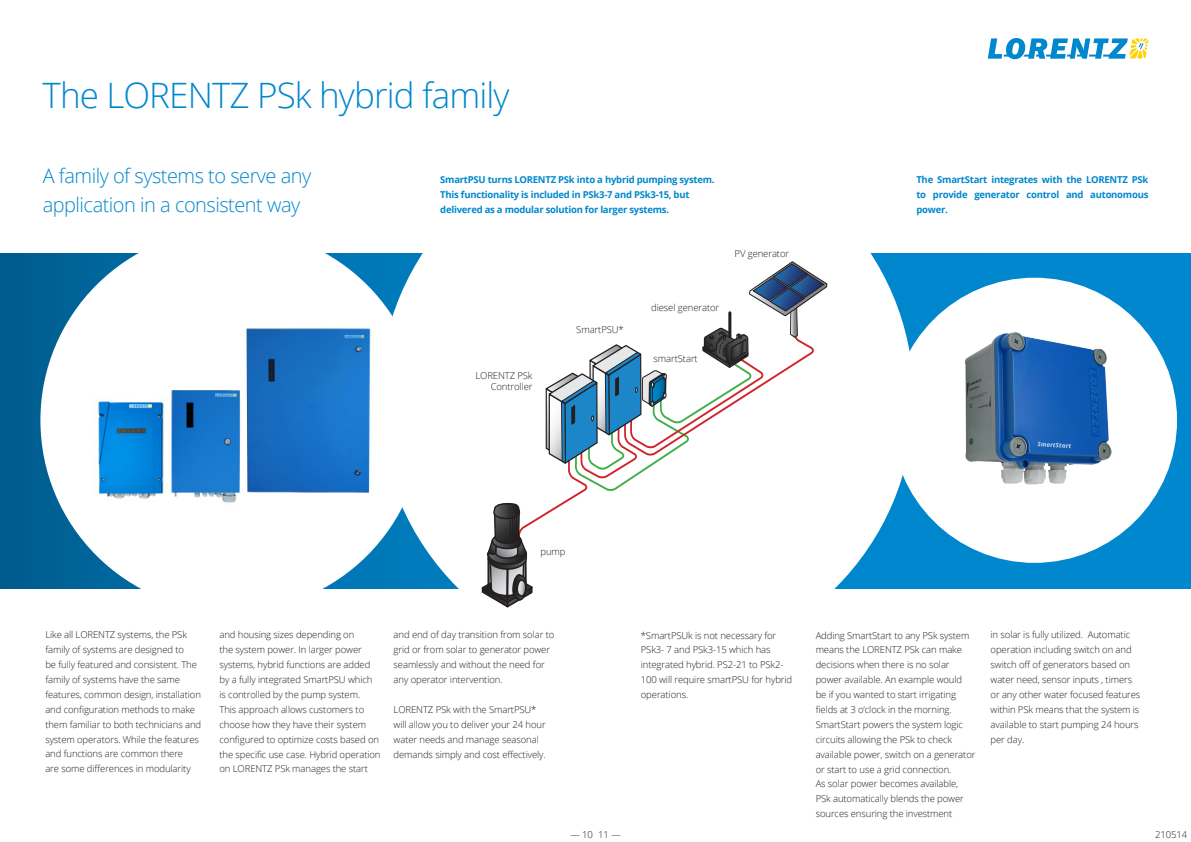
<style>
.page{position:relative;width:1191px;height:842px;background:#fff}
.page>*{position:absolute;margin:0;border:0;box-sizing:border-box;transform-origin:0 0}
.H0{font:300 35px "Open Sans";letter-spacing:-.025em;color:#0087cd}
.t1{font:300 20px/29.8px "Open Sans";letter-spacing:-.025em;color:#0087cd}
.t2{font:300 9.5px/14.9px "Open Sans";letter-spacing:-.01em;color:#231f20}
.BOLD{font:700 9.5px/14.9px "Open Sans";letter-spacing:-.025em;color:#0087cd;text-align:justify}
</style>
<div class="page">
<svg style="left:987px;top:38px;width:161px;height:21px"></svg>
<svg style="left:0;top:253px;width:1191px;height:336px;background:#0178b7"></svg>
<div style="left:40px;top:229px;width:383px;height:383px;background:#fff;border-radius:50%"></div>
<div style="left:379px;top:132px;width:534px;height:534px;background:#fff;border-radius:50%"></div>
<svg style="left:482px;top:261px;width:345px;height:346px"></svg>
<img style="left:50px;top:237px;width:355px;height:356px;border-radius:178px">
<div style="left:891px;top:278px;width:286px;height:285px;background:#fff;border-radius:50%"></div>
<img style="left:916px;top:317px;width:232px;height:168px">
<p class="H0" style="left:43px;top:72px;width:468px">The LORENTZ PSk hybrid family</p>
<h1 class="t1" style="left:43px;top:160px;width:270px">A family of systems to serve any application in a consistent way</h1>
<p class="BOLD" style="left:440px;top:172px;width:276px;text-align:left">SmartPSU turns LORENTZ PSk into a hybrid pumping system.<br>This functionality is included in PSk3-7 and PSk3-15, but delivered as a modular solution for larger systems.</p>
<p class="t2" style="left:734px;top:246px;width:56px">PV generator</p>
<p class="t2" style="left:475px;top:369px;width:59px;line-height:11.4px;text-align:right">LORENTZ PSk<br>Controller</p>
<p class="t2" style="left:576px;top:322px;width:49px">SmartPSU*</p>
<p class="t2" style="left:651px;top:299px;width:70px">diesel generator</p>
<p class="t2" style="left:653px;top:350px;width:46px">smartStart</p>
<p class="BOLD" style="left:916px;top:172px;width:233px">The SmartStart integrates with the LORENTZ PSk to provide generator control and autonomous power.</p>
<p class="t2" style="left:540px;top:544px;width:27px">pump</p>
<p class="t2" style="left:45px;top:627px;width:157px">Like all LORENTZ systems, the PSk family of systems are designed to<br>be fully featured and consistent. The family of systems have the same features, common design, installation and configuration methods to make them familiar to both technicians and system operators. While the features and functions are common there<br>are some differences in modularity</p>
<p class="t2" style="left:219px;top:627px;width:163px">and housing sizes depending on<br>the system power. In larger power systems, hybrid functions are added by a fully integrated SmartPSU which is controlled by the pump system.<br>This approach allows customers to choose how they have their system configured to optimize costs based on the specific use case. Hybrid operation on LORENTZ PSk manages the start</p>
<p class="t2" style="left:393px;top:627px;width:162px">and end of day transition from solar to grid or from solar to generator power seamlessly and without the need for any operator intervention.</p>
<p class="t2" style="left:393px;top:702px;width:154px">LORENTZ PSk with the SmartPSU* will allow you to deliver your 24 hour water needs and manage seasonal demands simply and cost effectively.</p>
<p class="t2" style="left:641px;top:627px;width:153px">*SmartPSUk is not necessary for<br>PSk3- 7 and PSk3-15 which has integrated hybrid. PS2-21 to PSk2-<br>100 will require smartPSU for hybrid operations.</p>
<p class="t2" style="left:815px;top:627px;width:161px">Adding SmartStart to any PSk system means the LORENTZ PSk can make decisions when there is no solar power available. An example would<br>be if you wanted to start irrigating fields at 3 o‘clock in the morning.<br>SmartStart powers the system logic circuits allowing the PSk to check available power, switch on a generator or start to use a grid connection.<br>As solar power becomes available, PSk automatically blends the power sources ensuring the investment</p>
<p class="t2" style="left:990px;top:627px;width:151px">in solar is fully utilized. Automatic operation including switch on and switch off of generators based on water need, sensor inputs , timers or any other water focused features within PSk means that the system is available to start pumping 24 hours per day.</p>
<p class="t2" style="left:570px;top:826px;width:52px">— 10 11 —</p>
<p class="t2" style="left:1155px;top:826px;width:34px">210514</p>
</div>
